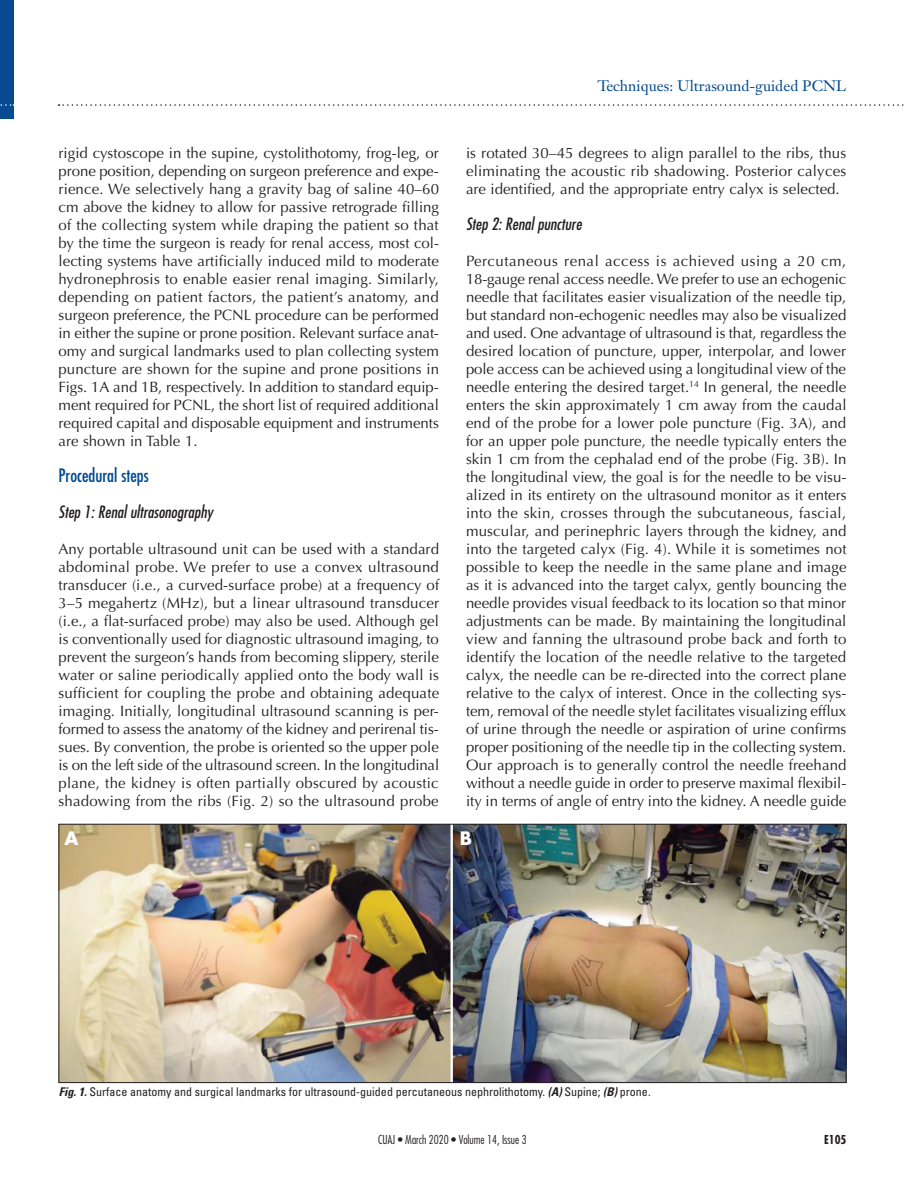
<style>
.page{position:relative;width:905px;height:1202px;background:#fff}
.page>*{position:absolute;margin:0;border:0;box-sizing:border-box;transform-origin:0 0}
.t1{font:condensed 18px "Futura";color:#014990}
.t2{font:700 18px "Futura";color:#fff}
.t3{font:italic condensed 16.5px "Futura";color:#231f20}
.t4{font:15px/18px "Optima";color:#231f20;text-align:justify}
.t5{font:15px "Janson Text";color:#014990}
.t6{font:condensed 12px "Univers";color:#231f20}
.t7{font:300 condensed 12px "Futura";color:#231f20}
.t8{font:700 condensed 12px "Futura";color:#231f20}
.s1{font-weight:700;font-style:italic}
</style>
<div class="page">
<svg style="left:58px;top:104px;width:846px;height:2px"></svg>
<div style="left:0;top:0;width:14px;height:118px;background:#064a91"></div>
<svg style="left:0;top:104px;width:14px;height:2px"></svg>
<img style="left:60px;top:826px;width:784px;height:255px">
<div style="left:58px;top:824px;width:788px;height:259px;border:1px solid #231f20"></div>
<p class="t4" style="left:58px;top:144px;width:382px">rigid cystoscope in the supine, cystolithotomy, frog-leg, or prone position, depending on surgeon preference and expe&shy;rience. We selectively hang a gravity bag of saline 40–60 cm above the kidney to allow for passive retrograde filling of the collecting system while draping the patient so that by the time the surgeon is ready for renal access, most col&shy;lecting systems have artificially induced mild to moderate hydronephrosis to enable easier renal imaging. Similarly, depending on patient factors, the patient’s anatomy, and surgeon preference, the PCNL procedure can be performed in either the supine or prone position. Relevant surface anat&shy;omy and surgical landmarks used to plan collecting system puncture are shown for the supine and prone positions in Figs. 1A and 1B, respectively. In addition to standard equip&shy;ment required for PCNL, the short list of required additional required capital and disposable equipment and instruments are shown in Table 1.</p>
<p class="t1" style="left:58px;top:464px;width:92px">Procedural steps</p>
<p class="t3" style="left:58px;top:501px;width:156px">Step 1: Renal ultrasonography</p>
<p class="t4" style="left:58px;top:540px;width:382px">Any portable ultrasound unit can be used with a standard abdominal probe. We prefer to use a convex ultrasound transducer (i.e., a curved-surface probe) at a frequency of 3–5 megahertz (MHz), but a linear ultrasound transducer (i.e., a flat-surfaced probe) may also be used. Although gel is conventionally used for diagnostic ultrasound imaging, to prevent the surgeon’s hands from becoming slippery, sterile water or saline periodically applied onto the body wall is sufficient for coupling the probe and obtaining adequate imaging. Initially, longitudinal ultrasound scanning is per&shy;formed to assess the anatomy of the kidney and perirenal tis&shy;sues. By convention, the probe is oriented so the upper pole is on the left side of the ultrasound screen. In the longitudinal plane, the kidney is often partially obscured by acoustic shadowing from the ribs (Fig. 2) so the ultrasound probe</p>
<p class="t5" style="left:597px;top:76px;width:250px">Techniques: Ultrasound-guided PCNL</p>
<p class="t4" style="left:466px;top:144px;width:382px">is rotated 30–45 degrees to align parallel to the ribs, thus eliminating the acoustic rib shadowing. Posterior calyces are identified, and the appropriate entry calyx is selected.</p>
<p class="t3" style="left:466px;top:213px;width:117px">Step 2: Renal puncture</p>
<p class="t4" style="left:466px;top:252px;width:382px">Percutaneous renal access is achieved using a 20 cm, 18-gauge renal access needle. We prefer to use an echogenic needle that facilitates easier visualization of the needle tip, but standard non-echogenic needles may also be visualized and used. One advantage of ultrasound is that, regardless the desired location of puncture, upper, interpolar, and lower pole access can be achieved using a longitudinal view of the needle entering the desired target.<sup>14</sup> In general, the needle enters the skin approximately 1 cm away from the caudal end of the probe for a lower pole puncture (Fig. 3A), and for an upper pole puncture, the needle typically enters the skin 1 cm from the cephalad end of the probe (Fig. 3B). In the longitudinal view, the goal is for the needle to be visu&shy;alized in its entirety on the ultrasound monitor as it enters into the skin, crosses through the subcutaneous, fascial, muscular, and perinephric layers through the kidney, and into the targeted calyx (Fig. 4). While it is sometimes not possible to keep the needle in the same plane and image as it is advanced into the target calyx, gently bouncing the needle provides visual feedback to its location so that minor adjustments can be made. By maintaining the longitudinal view and fanning the ultrasound probe back and forth to identify the location of the needle relative to the targeted calyx, the needle can be re-directed into the correct plane relative to the calyx of interest. Once in the collecting sys&shy;tem, removal of the needle stylet facilitates visualizing efflux of urine through the needle or aspiration of urine confirms proper positioning of the needle tip in the collecting system.<br>Our approach is to generally control the needle freehand without a needle guide in order to preserve maximal flexibil&shy;ity in terms of angle of entry into the kidney. A needle guide</p>
<p class="t2" style="left:64px;top:825px;width:16px">A</p>
<p class="t2" style="left:460px;top:825px;width:14px">B</p>
<p class="t6" style="left:59px;top:1084px;width:593px"><span class="s1">Fig. 1.</span> Surface anatomy and surgical landmarks for ultrasound-guided percutaneous nephrolithotomy. <span class="s1">(A)</span> Supine; <span class="s1">(B)</span> prone.</p>
<p class="t7" style="left:378px;top:1132px;width:150px">CUAJ • March 2020 • Volume 14, Issue 3</p>
<p class="t8" style="left:824px;top:1131px;width:24px">E105</p>
</div>
